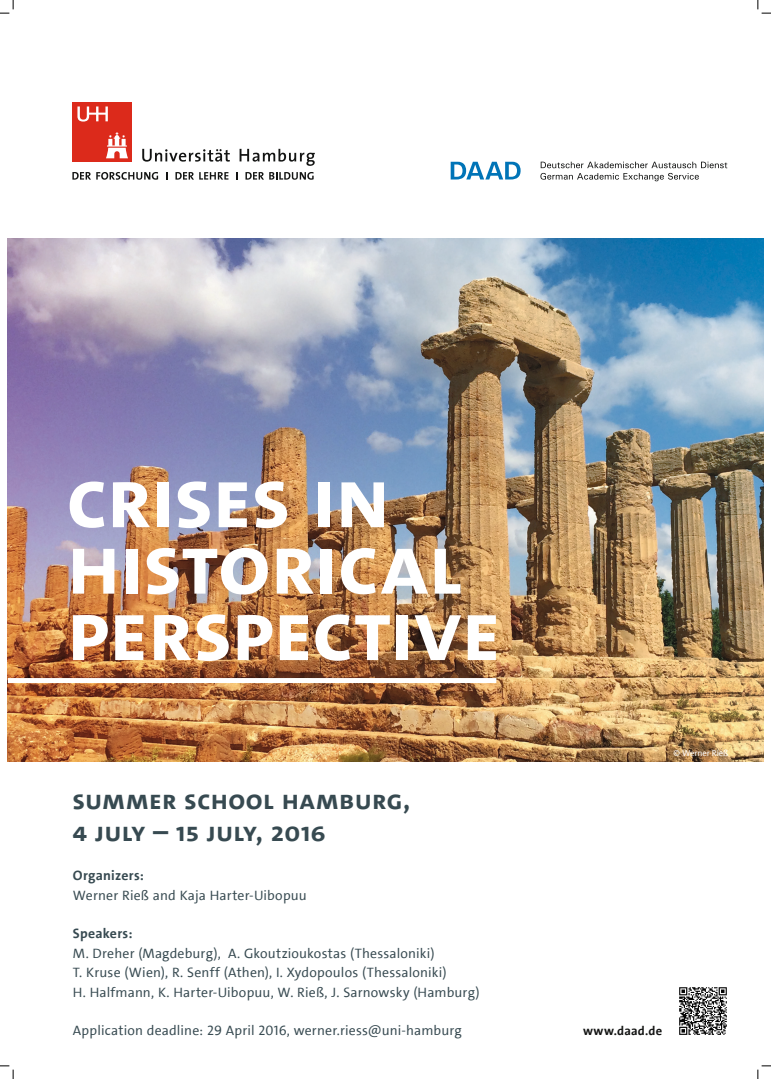
<style>
.page{position:relative;width:771px;height:1079px;background:#fff}
.page>*{position:absolute;margin:0;border:0;box-sizing:border-box;transform-origin:0 0}
.t1{font:86.12px/66.4px "The Sans UHH Bold Caps";letter-spacing:-.01em;color:#fff}
.t2{font:27.5px/32.5px "The Sans UHH Bold Caps";letter-spacing:.01em;color:#374a51}
.t3{font:13.75px/19.4px "The Sans UHH";letter-spacing:.015em;color:#374a51}
.t4{font:700 13.75px "The Sans UHH";letter-spacing:.02em;color:#374a51}
.t5{font:700 12.5px "The Sans UHH";letter-spacing:.015em;color:#131413}
.t6{font:8.75px "The Sans UHH";letter-spacing:-.01em;color:#fff}
.s1{font-style:inherit}
</style>
<div class="page">
<svg style="left:142px;top:149px;width:88px;height:13px"></svg>
<svg style="left:239px;top:149px;width:76px;height:17px"></svg>
<div style="left:73px;top:102px;width:59px;height:59px;background:#dc2a1b"></div>
<svg style="left:106px;top:132px;width:22px;height:26px"></svg>
<svg style="left:77px;top:106px;width:31px;height:16px"></svg>
<svg style="left:72px;top:172px;width:86px;height:8px"></svg>
<svg style="left:175px;top:172px;width:53px;height:8px"></svg>
<svg style="left:245px;top:172px;width:68px;height:8px"></svg>
<img style="left:8px;top:239px;width:755px;height:523px">
<div style="left:8px;top:678px;width:488px;height:5px;background:#fff"></div>
<img style="left:679px;top:987px;width:48px;height:48px">
<svg style="left:450px;top:162px;width:70px;height:17px"></svg>
<svg style="left:540px;top:162px;width:187px;height:19px"></svg>
<svg style="left:0;top:0;width:14px;height:14px"></svg>
<svg style="left:0;top:1065px;width:14px;height:14px"></svg>
<svg style="left:757px;top:0;width:13px;height:14px"></svg>
<svg style="left:757px;top:1065px;width:13px;height:14px"></svg>
<h1 class="t1" style="left:67px;top:465px;width:436px">crises in historical perspective</h1>
<h2 class="t2" style="left:72px;top:783px;width:339px">Summer School Hamburg,<br>4 july – 15 july, 2016</h2>
<p class="t4" style="left:73px;top:866px;width:72px">Organizers:</p>
<p class="t3" style="left:73px;top:885px;width:235px">Werner Rieß and Kaja Harter-Uibopuu</p>
<p class="t4" style="left:73px;top:925px;width:61px">Speakers:</p>
<p class="t3" style="left:73px;top:943px;width:408px">M. Dreher (Magdeburg), A. Gkoutzioukostas (Thessaloniki)<br>T. Kruse (Wien), R. Senff (Athen), I. Xydopoulos (Thessaloniki)<br>H. Halfmann, K. Harter-Uibopuu, W. Rieß, J. Sarnowsky (Hamburg)</p>
<p class="t3" style="left:73px;top:1021px;width:390px">Application deadline: 29 April 2016, werner.riess@uni-hamburg</p>
<p class="t6" style="left:673px;top:747px;width:56px"><span class="s1">©</span> Werner Rieß</p>
<p class="t5" style="left:583px;top:1023px;width:81px">www.daad.de</p>
</div>
